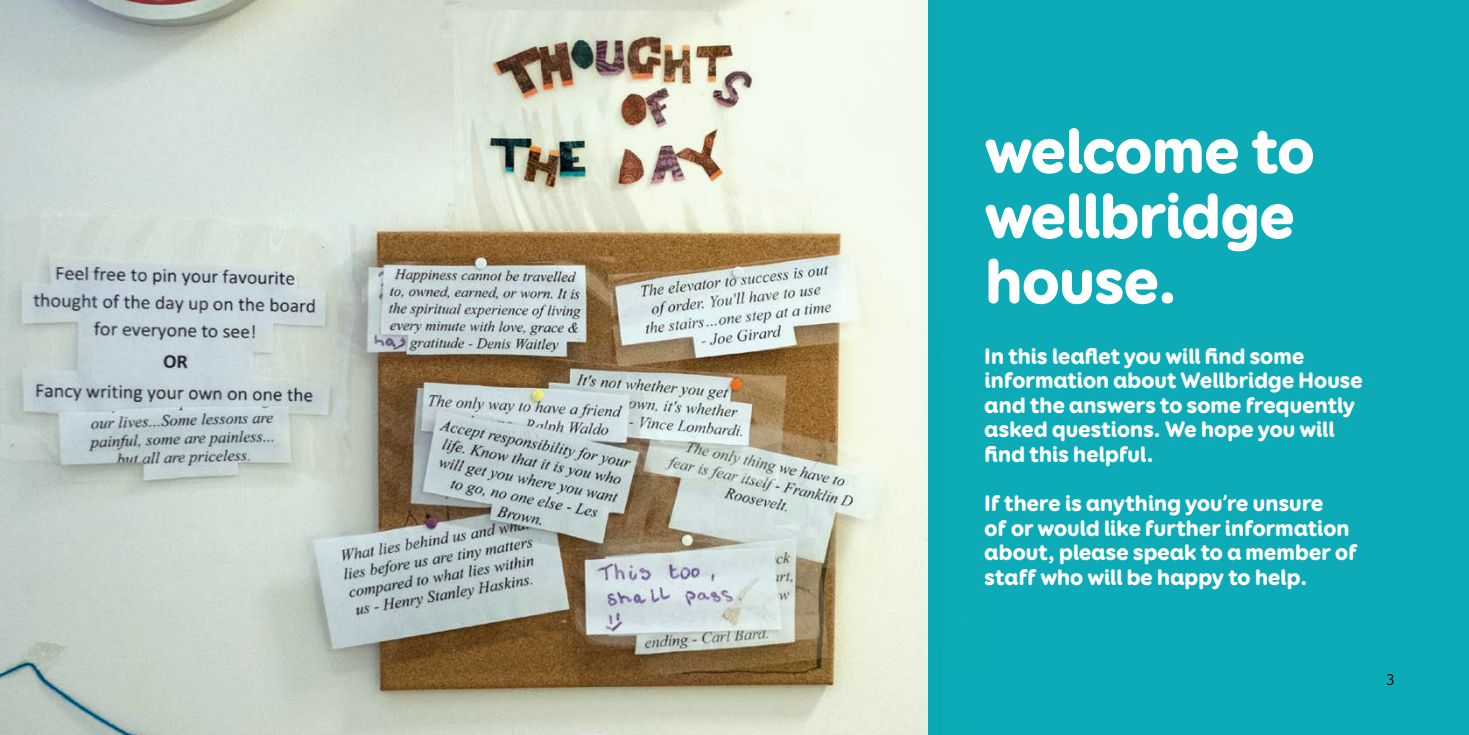
<style>
.page{position:relative;width:1469px;height:735px;background:#fff}
.page>*{position:absolute;margin:0;border:0;box-sizing:border-box;transform-origin:0 0}
.t1{font:900 65.1px/65.1px "Booster Next FY";letter-spacing:-.03em;color:#fff}
.t2{font:900 22.75px/24.5px "Booster Next FY";letter-spacing:-.02em;color:#fff}
.t3{font:15.75px "Booster FY";color:#000}
</style>
<div class="page">
<div style="left:928px;top:0;width:540px;height:734px;background:#0dabb7"></div>
<img style="left:0;top:0;width:928px;height:734px">
<p class="t1" style="left:984px;top:118px;width:333px">welcome to wellbridge house.</p>
<p class="t2" style="left:984px;top:344px;width:380px">In this leaflet you will find some information about Wellbridge House and the answers to some frequently asked questions. We hope you will find this helpful.</p>
<p class="t2" style="left:984px;top:491px;width:375px">If there is anything you’re unsure<br>of or would like further information about, please speak to a member of staff who will be happy to help.</p>
<p class="t3" style="left:1386px;top:670px;width:10px">3</p>
</div>
